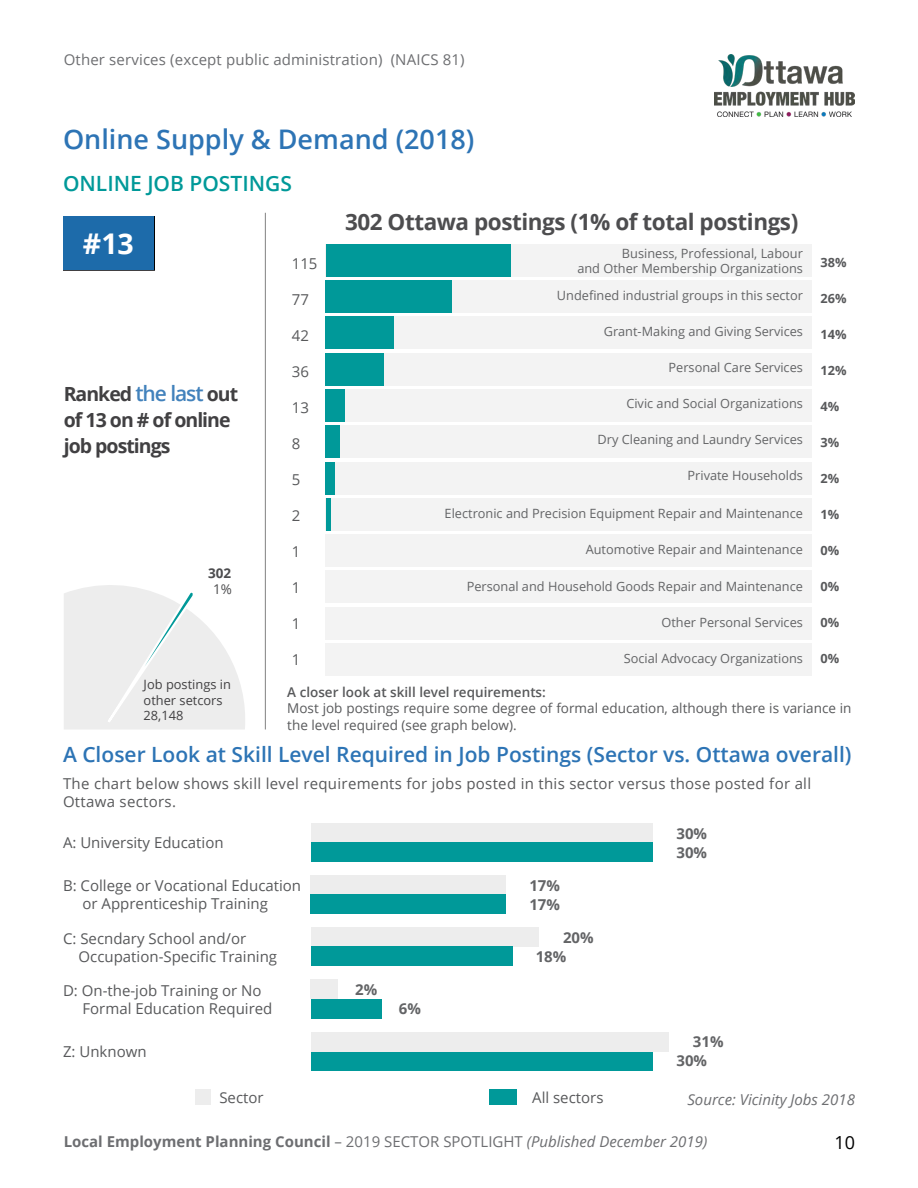
<style>
.page{position:relative;width:918px;height:1188px;background:#fff}
.page>*{position:absolute;margin:0;border:0;box-sizing:border-box;transform-origin:0 0}
.t1{font:700 28.5px "Open Sans";color:#fff}
.t2{font:600 27px "Open Sans";color:#2d74b5}
.t3{font:700 22.5px "Open Sans";letter-spacing:-.02em;color:#4d4d4f}
.t4{font:600 21px "Open Sans";color:#2d74b5}
.t5{font:600 21px "Open Sans";color:#099}
.t6{font:700 19.5px/25.5px "Open Sans";letter-spacing:-.05em;color:#414042}
.t7{font:18px "Open Sans";color:#000}
.t8{font:15px/18px "Open Sans";color:#58595b}
.t9{font:15px/18px "Open Sans";letter-spacing:.02em;color:#58595b}
.t10{font:700 15px "Open Sans";color:#6d6e71}
.t11{font:15px "Open Sans";letter-spacing:.01em;color:#6d6e71}
.t12{font:700 15px/18.6px "Open Sans";color:#636466}
.t13{font:italic 15px "Open Sans";color:#6d6e71}
.t14{font:13.5px/16.2px "Open Sans";color:#58595b}
.t15{font:600 13.5px "Open Sans";color:#58595b}
.t16{font:700 13.5px "Open Sans";color:#4d4d4f}
.t17{font:13.5px "Open Sans";color:#4d4d4f}
.t18{font:12.9px/15.5px "Open Sans";color:#414042}
.t19{font:12.75px/15.3px "Open Sans";color:#636466;text-align:right}
.t20{font:700 12.75px "Open Sans";color:#58595b}
.s1{font-weight:600;font-size:21px;color:#4282bc}
.s2{font-weight:400}
.s3{font-weight:400;font-style:italic}
</style>
<div class="page">
<img style="left:715px;top:54px;width:140px;height:62px">
<div style="left:196px;top:1089px;width:15px;height:16px;background:#ededed"></div>
<div style="left:489px;top:1089px;width:28px;height:16px;background:#099"></div>
<hr style="left:265px;top:213px;width:1px;height:517px;background:#000">
<div style="left:63px;top:216px;width:91px;height:54px;background:#1d6baa"></div>
<hr style="left:154px;top:216px;width:1px;height:54px;background:#000">
<hr style="left:63px;top:270px;width:92px;height:1px;background:#414042">
<svg style="left:310px;top:980px;width:1px;height:19px"></svg>
<svg style="left:64px;top:585px;width:181px;height:144px"></svg>
<div style="left:311px;top:928px;width:228px;height:19px;background:#ededed"></div>
<div style="left:311px;top:947px;width:202px;height:19px;background:#099"></div>
<div style="left:311px;top:999px;width:71px;height:19px;background:#099"></div>
<div style="left:310px;top:876px;width:195px;height:19px;background:#ededed"></div>
<div style="left:310px;top:895px;width:195px;height:19px;background:#099"></div>
<div style="left:311px;top:823px;width:342px;height:20px;background:#ededed"></div>
<div style="left:311px;top:843px;width:342px;height:19px;background:#099"></div>
<div style="left:311px;top:1051px;width:342px;height:19px;background:#099"></div>
<div style="left:311px;top:1032px;width:358px;height:19px;background:#ededed"></div>
<div style="left:311px;top:980px;width:27px;height:19px;background:#ededed"></div>
<div style="left:326px;top:534px;width:486px;height:33px;background:#f3f3f3"></div>
<div style="left:326px;top:571px;width:486px;height:32px;background:#f3f3f3"></div>
<div style="left:326px;top:607px;width:486px;height:32px;background:#f3f3f3"></div>
<div style="left:326px;top:498px;width:486px;height:33px;background:#f3f3f3"></div>
<hr style="left:326px;top:498px;width:4px;height:33px;background:#099">
<div style="left:326px;top:643px;width:486px;height:33px;background:#f3f3f3"></div>
<div style="left:326px;top:244px;width:486px;height:33px;background:#f3f3f3"></div>
<div style="left:326px;top:244px;width:185px;height:33px;background:#099"></div>
<div style="left:326px;top:280px;width:486px;height:33px;background:#f3f3f3"></div>
<div style="left:326px;top:280px;width:126px;height:33px;background:#099"></div>
<div style="left:326px;top:317px;width:486px;height:32px;background:#f3f3f3"></div>
<div style="left:326px;top:317px;width:68px;height:32px;background:#099"></div>
<div style="left:326px;top:353px;width:486px;height:32px;background:#f3f3f3"></div>
<div style="left:326px;top:353px;width:58px;height:32px;background:#099"></div>
<div style="left:326px;top:389px;width:486px;height:33px;background:#f3f3f3"></div>
<div style="left:326px;top:389px;width:19px;height:33px;background:#099"></div>
<div style="left:326px;top:426px;width:486px;height:32px;background:#f3f3f3"></div>
<div style="left:326px;top:426px;width:14px;height:32px;background:#099"></div>
<div style="left:326px;top:462px;width:486px;height:32px;background:#f3f3f3"></div>
<div style="left:326px;top:462px;width:9px;height:32px;background:#099"></div>
<p class="t11" style="left:64px;top:50px;width:402px">Other services (except public administration) (NAICS 81)</p>
<h2 class="t2" style="left:63px;top:121px;width:413px">Online Supply &amp; Demand (2018)</h2>
<h3 class="t5" style="left:63px;top:169px;width:231px">ONLINE JOB POSTINGS</h3>
<h1 class="t1" style="left:83px;top:223px;width:52px">#13</h1>
<h3 class="t6" style="left:64px;top:381px;width:176px">Ranked <span class="s1">the last</span> out of 13 on # of online job postings</h3>
<p class="t16" style="left:208px;top:563px;width:25px">302</p>
<p class="t17" style="left:213px;top:580px;width:20px">1%</p>
<p class="t8" style="left:292px;top:254px;width:27px">115</p>
<p class="t8" style="left:292px;top:290px;width:19px">77</p>
<p class="t8" style="left:292px;top:326px;width:19px">42</p>
<p class="t8" style="left:292px;top:362px;width:19px">36</p>
<p class="t8" style="left:292px;top:398px;width:19px">13</p>
<p class="t8" style="left:292px;top:434px;width:10px">8</p>
<p class="t8" style="left:292px;top:470px;width:10px">5</p>
<p class="t8" style="left:292px;top:506px;width:10px">2</p>
<p class="t8" style="left:292px;top:542px;width:10px">1</p>
<p class="t8" style="left:292px;top:578px;width:10px">1</p>
<p class="t8" style="left:292px;top:614px;width:10px">1</p>
<p class="t8" style="left:292px;top:650px;width:10px">1</p>
<h3 class="t3" style="left:345px;top:206px;width:455px">302 Ottawa postings (1% of total postings)</h3>
<p class="t19" style="left:577px;top:246px;width:227px">Business, Professional, Labour<br>and Other Membership Organizations</p>
<p class="t19" style="left:557px;top:288px;width:248px">Undefined industrial groups in this sector</p>
<p class="t19" style="left:604px;top:324px;width:201px">Grant-Making and Giving Services</p>
<p class="t19" style="left:669px;top:360px;width:136px">Personal Care Services</p>
<p class="t19" style="left:626px;top:396px;width:178px">Civic and Social Organizations</p>
<p class="t19" style="left:598px;top:432px;width:207px">Dry Cleaning and Laundry Services</p>
<p class="t19" style="left:688px;top:468px;width:117px">Private Households</p>
<p class="t19" style="left:445px;top:505px;width:360px">Electronic and Precision Equipment Repair and Maintenance</p>
<p class="t19" style="left:586px;top:541px;width:219px">Automotive Repair and Maintenance</p>
<p class="t19" style="left:467px;top:579px;width:338px">Personal and Household Goods Repair and Maintenance</p>
<p class="t19" style="left:661px;top:615px;width:143px">Other Personal Services</p>
<p class="t19" style="left:624px;top:651px;width:181px">Social Advocacy Organizations</p>
<p class="t20" style="left:821px;top:253px;width:28px">38%</p>
<p class="t20" style="left:821px;top:289px;width:28px">26%</p>
<p class="t20" style="left:821px;top:325px;width:28px">14%</p>
<p class="t20" style="left:821px;top:361px;width:28px">12%</p>
<p class="t20" style="left:821px;top:397px;width:20px">4%</p>
<p class="t20" style="left:821px;top:433px;width:20px">3%</p>
<p class="t20" style="left:821px;top:469px;width:20px">2%</p>
<p class="t20" style="left:821px;top:505px;width:20px">1%</p>
<p class="t20" style="left:821px;top:541px;width:20px">0%</p>
<p class="t20" style="left:821px;top:577px;width:20px">0%</p>
<p class="t20" style="left:821px;top:613px;width:20px">0%</p>
<p class="t20" style="left:821px;top:650px;width:20px">0%</p>
<p class="t18" style="left:144px;top:677px;width:89px">Job postings in other setcors<br>28,148</p>
<p class="t15" style="left:287px;top:683px;width:260px">A closer look at skill level requirements:</p>
<p class="t14" style="left:287px;top:700px;width:566px">Most job postings require some degree of formal education, although there is variance in the level required (see graph below).</p>
<h3 class="t4" style="left:63px;top:740px;width:790px">A Closer Look at Skill Level Required in Job Postings (Sector vs. Ottawa overall)</h3>
<p class="t9" style="left:63px;top:774px;width:750px">The chart below shows skill level requirements for jobs posted in this sector versus those posted for all<br>Ottawa sectors.</p>
<p class="t8" style="left:63px;top:833px;width:162px">A: University Education</p>
<p class="t8" style="left:82px;top:877px;width:220px;text-indent:-20px">B: College or Vocational Education or Apprenticeship Training</p>
<p class="t8" style="left:79px;top:929px;width:200px;text-indent:-16px">C: Secndary School and/or<br>Occupation-Specific Training</p>
<p class="t8" style="left:82px;top:981px;width:192px;text-indent:-20px">D: On-the-job Training or No<br>Formal Education Required</p>
<p class="t8" style="left:63px;top:1042px;width:85px">Z: Unknown</p>
<p class="t12" style="left:355px;top:980px;width:24px">2%</p>
<p class="t12" style="left:399px;top:999px;width:24px">6%</p>
<p class="t12" style="left:529px;top:876px;width:32px">17%<br>17%</p>
<p class="t12" style="left:563px;top:928px;width:32px">20%</p>
<p class="t12" style="left:536px;top:947px;width:32px">18%</p>
<p class="t12" style="left:676px;top:824px;width:32px">30%</p>
<p class="t12" style="left:676px;top:843px;width:32px">30%</p>
<p class="t12" style="left:693px;top:1032px;width:32px">31%</p>
<p class="t12" style="left:676px;top:1051px;width:32px">30%</p>
<p class="t8" style="left:219px;top:1088px;width:46px">Sector</p>
<p class="t8" style="left:532px;top:1088px;width:73px">All sectors</p>
<p class="t13" style="left:687px;top:1089px;width:169px">Source: Vicinity Jobs 2018</p>
<p class="t10" style="left:64px;top:1131px;width:645px">Local Employment Planning Council <span class="s2">– 2019 SECTOR SPOTLIGHT</span> <span class="s3">(Published December 2019)</span></p>
<h3 class="t7" style="left:834px;top:1130px;width:22px">10</h3>
</div>
